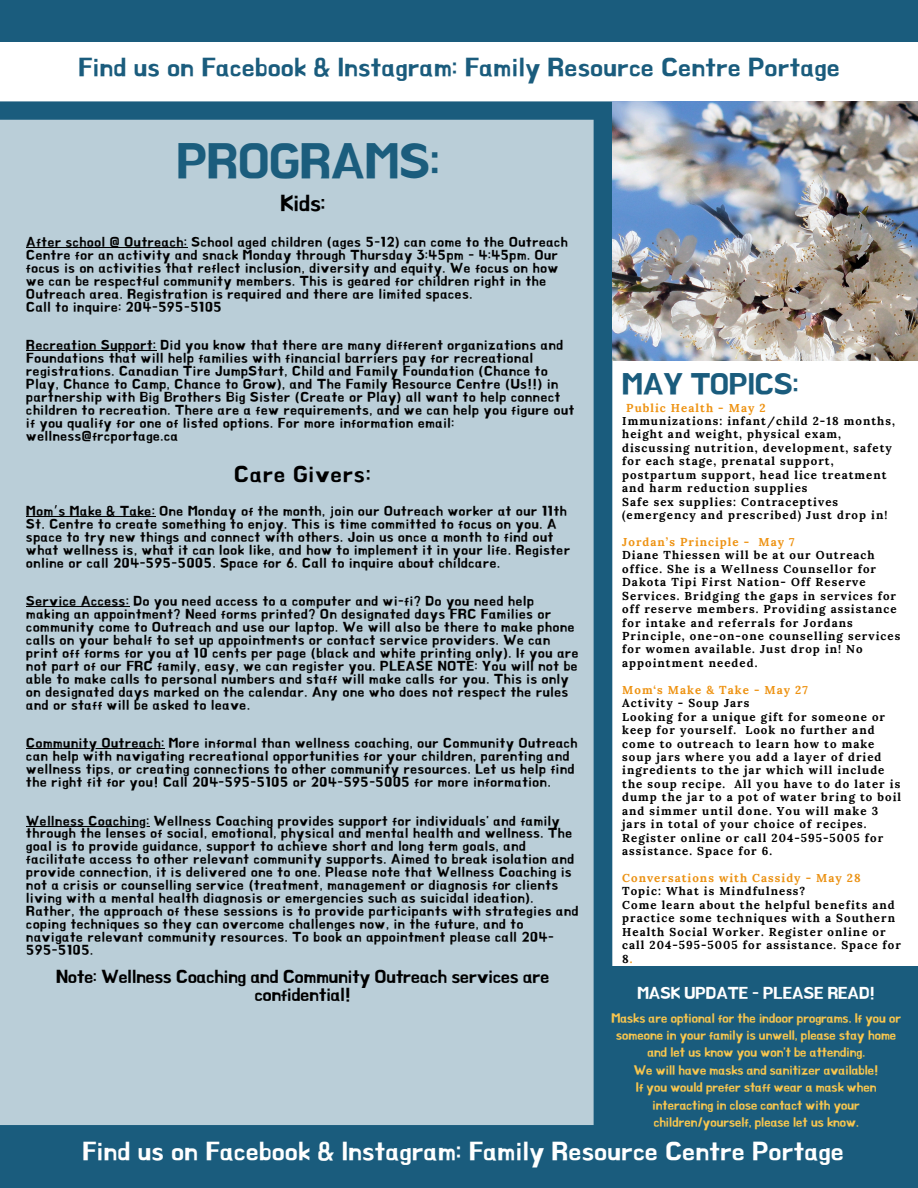
<style>
.page{position:relative;width:918px;height:1188px;background:#fff}
.page>*{position:absolute;margin:0;border:0;box-sizing:border-box;transform-origin:0 0}
.t1{font:48.45px "BMHANNA";color:#1b5d7d}
.t2{font:29.4px "BMHANNA";color:#1a5c7d}
.t3{font:25.5px "BMHANNA";letter-spacing:.02em;color:#fff}
.t4{font:25.5px "BMHANNA";letter-spacing:.02em;color:#1a5c7d}
.t5{font:22.5px "BMHANNA";letter-spacing:.05em;color:#000}
.t6{font:18px/17.9px "BMHANNA";color:#000;text-align:center}
.t7{font:16.35px "BMHANNA";color:#fff}
.t8{font:13.5px/12.9px "BMHANNA";letter-spacing:.05em;color:#000}
.t9{font:12.75px/17.4px "BMHANNA";color:#f8c64e;text-align:center}
.t10{font:700 11.55px/13.5px "Lora";letter-spacing:.09em;color:#000}
.t11{font:700 11.55px "Lora";letter-spacing:.09em;color:#ee9313}
.t12{font:700 11.55px "Lora";letter-spacing:.09em;color:#eb9214}
.s1{font-family:"Noto Sans Gurmukhi"}
.s2{color:#ee9313}
</style>
<div class="page">
<div style="left:0;top:1134px;width:918px;height:54px;background:#1a5c7d"></div>
<div style="left:0;top:101px;width:612px;height:1033px;background:#1a5c7d"></div>
<div style="left:0;top:119px;width:599px;height:1009px;background:#baced8"></div>
<div style="left:0;top:0;width:918px;height:42px;background:#1a5c7d"></div>
<div style="left:597px;top:966px;width:321px;height:170px;background:#1a5c7d"></div>
<img style="left:613px;top:101px;width:305px;height:259px">
<hr style="left:26px;top:247px;width:161px;height:1px;background:#000">
<hr style="left:26px;top:350px;width:131px;height:1px;background:#000">
<hr style="left:26px;top:516px;width:129px;height:1px;background:#000">
<hr style="left:26px;top:606px;width:103px;height:1px;background:#000">
<hr style="left:26px;top:748px;width:139px;height:1px;background:#000">
<hr style="left:26px;top:826px;width:124px;height:1px;background:#000">
<p class="t4" style="left:78px;top:55px;width:763px">Find us on Facebook &amp; Instagram: Family Resource Centre Portage</p>
<h2 class="t1" style="left:177px;top:137px;width:264px">PROGRAMS:</h2>
<p class="t5" style="left:280px;top:192px;width:46px">Kids:</p>
<p class="t8" style="left:26px;top:236px;width:543px">After school @ Outreach: School aged children (ages 5-12) can come to the Outreach Centre for an activity and snack Monday through Thursday 3:45pm - 4:45pm. Our focus is on activities that reflect inclusion, diversity and equity. We focus on how we can be respectful community members. This is geared for children right in the Outreach area. Registration is required and there are limited spaces.</p>
<p class="t8" style="left:26px;top:300px;width:197px">Call to inquire: 204-595-5105</p>
<p class="t8" style="left:26px;top:339px;width:550px">Recreation Support: Did you know that there are many different organizations and Foundations that will help families with financial barriers pay for recreational registrations. Canadian Tire JumpStart, Child and Family Foundation (Chance to Play, Chance to Camp, Chance to Grow), and The Family Resource Centre (Us!!) in partnership with Big Brothers Big Sister (Create or Play) all want to help connect children to recreation. There are a few requirements, and we can help you figure out if you qualify for one of listed options. For more information email: wellness@frcportage.ca</p>
<h5 class="t5" style="left:234px;top:463px;width:138px">Care Givers:</h5>
<p class="t8" style="left:26px;top:505px;width:545px">Mom<span class="s1">’</span>s Make &amp; Take: One Monday of the month, join our Outreach worker at our 11th St. Centre to create something to enjoy. This is time committed to focus on you. A space to try new things and connect with others. Join us once a month to find out what wellness is, what it can look like, and how to implement it in your life. Register online or call 204-595-5005. Space for 6. Call to inquire about childcare.</p>
<p class="t8" style="left:26px;top:595px;width:554px">Service Access: Do you need access to a computer and wi-fi? Do you need help making an appointment? Need forms printed? On designated days FRC Families or community come to Outreach and use our laptop. We will also be there to make phone calls on your behalf to set up appointments or contact service providers. We can print off forms for you at 10 cents per page (black and white printing only). If you are not part of our FRC family, easy, we can register you. PLEASE NOTE: You will not be able to make calls to personal numbers and staff will make calls for you. This is only on designated days marked on the calendar. Any one who does not respect the rules and or staff will be asked to leave.</p>
<p class="t8" style="left:26px;top:737px;width:553px">Community Outreach: More informal than wellness coaching, our Community Outreach can help with navigating recreational opportunities for your children, parenting and wellness tips, or creating connections to other community resources. Let us help find the right fit for you! Call 204-595-5105 or 204-595-5005 for more information.</p>
<p class="t8" style="left:26px;top:814px;width:554px">Wellness Coaching: Wellness Coaching provides support for individuals' and family through the lenses of social, emotional, physical and mental health and wellness. The goal is to provide guidance, support to achieve short and long term goals, and facilitate access to other relevant community supports. Aimed to break isolation and provide connection, it is delivered one to one. Please note that Wellness Coaching is not a crisis or counselling service (treatment, management or diagnosis for clients living with a mental health diagnosis or emergencies such as suicidal ideation).<br>Rather, the approach of these sessions is to provide participants with strategies and coping techniques so they can overcome challenges now, in the future, and to navigate relevant community resources. To book an appointment please call 204- 595-5105.</p>
<h3 class="t6" style="left:56px;top:968px;width:495px">Note: Wellness Coaching and Community Outreach services are confidential!</h3>
<h4 class="t2" style="left:622px;top:369px;width:178px">MAY TOPICS:</h4>
<p class="t11" style="left:626px;top:400px;width:141px">Public Health - May 2</p>
<p class="t10" style="left:622px;top:414px;width:274px">Immunizations: infant/child 2-18 months, height and weight, physical exam, discussing nutrition, development, safety for each stage, prenatal support, postpartum support, head lice treatment and harm reduction supplies</p>
<p class="t10" style="left:622px;top:495px;width:267px">Safe sex supplies: Contraceptives (emergency and prescribed) Just drop in!</p>
<h4 class="t11" style="left:622px;top:534px;width:174px">Jordan’s Principle - May 7</h4>
<p class="t10" style="left:622px;top:548px;width:280px">Diane Thiessen will be at our Outreach office. She is a Wellness Counsellor for Dakota Tipi First Nation- Off Reserve Services. Bridging the gaps in services for off reserve members. Providing assistance for intake and referrals for Jordans Principle, one-on-one counselling services for women available. Just drop in! No appointment needed.</p>
<p class="t11" style="left:622px;top:682px;width:187px">Mom‘s Make &amp; Take - May 27</p>
<p class="t10" style="left:622px;top:696px;width:129px">Activity - Soup Jars</p>
<p class="t10" style="left:622px;top:710px;width:280px">Looking for a unique gift for someone or keep for yourself. Look no further and come to outreach to learn how to make soup jars where you add a layer of dried ingredients to the jar which will include the soup recipe. All you have to do later is dump the jar to a pot of water bring to boil and simmer until done. You will make 3 jars in total of your choice of recipes.<br>Register online or call 204-595-5005 for assistance. Space for 6.</p>
<h6 class="t12" style="left:622px;top:870px;width:240px">Conversations with Cassidy - May 28</h6>
<p class="t10" style="left:622px;top:884px;width:185px">Topic: What is Mindfulness?</p>
<h1 class="t10" style="left:622px;top:898px;width:280px">Come learn about the helpful benefits and practice some techniques with a Southern Health Social Worker. Register online or call 204-595-5005 for assistance. Space for 8<span class="s2">.</span></h1>
<p class="t7" style="left:637px;top:985px;width:239px">MASK UPDATE - PLEASE READ!</p>
<p class="t9" style="left:611px;top:1009px;width:291px">Masks are optional for the indoor programs. If you or someone in your family is unwell, please stay home and let us know you won't be attending.</p>
<p class="t9" style="left:634px;top:1061px;width:246px">We will have masks and sanitizer available!</p>
<p class="t9" style="left:636px;top:1079px;width:242px">If you would prefer staff wear a mask when interacting in close contact with your children/yourself, please let us know.</p>
<p class="t3" style="left:82px;top:1139px;width:763px">Find us on Facebook &amp; Instagram: Family Resource Centre Portage</p>
</div>
